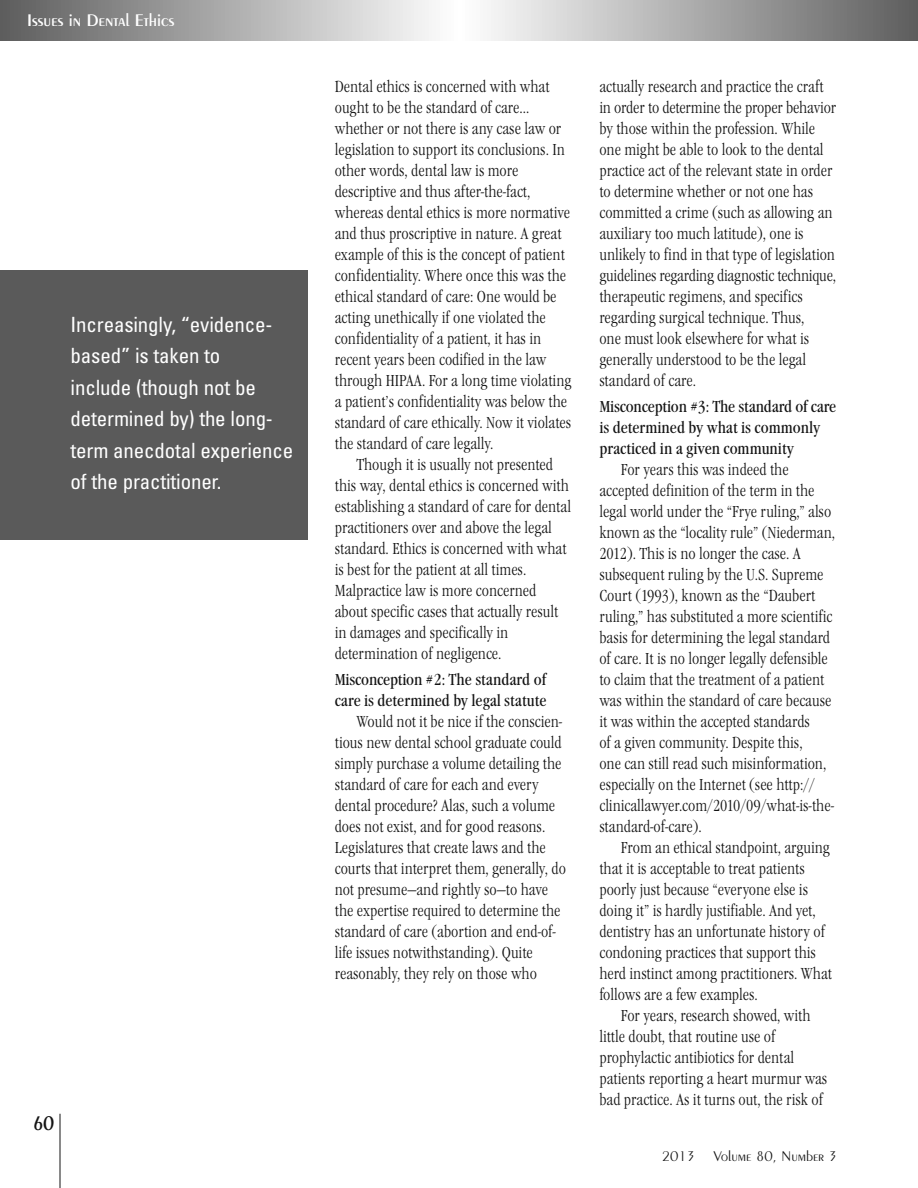
<style>
.page{position:relative;width:918px;height:1188px;background:#fff}
.page>*{position:absolute;margin:0;border:0;box-sizing:border-box;transform-origin:0 0}
.t1{font:condensed 21px/31.5px "Univers";letter-spacing:-.01em;color:#fff}
.t2{font:600 21px "Peignot";color:#141414;scale:.9 1}
.t3{font:600 18px "Peignot";color:#fff}
.t4{font:300 condensed 16.5px/21px "Garamond Itc T";color:#141414}
.t5{font:condensed 16.5px/21px "Garamond Itc T";color:#141414}
.t6{font:300 15px "Peignot";color:#141414}
</style>
<div class="page">
<hr style="left:60px;top:1114px;width:1px;height:74px;background:#141414">
<svg style="left:0;top:0;width:918px;height:40px;background:#adadad"></svg>
<div style="left:0;top:270px;width:308px;height:270px;background:#5a5a5a"></div>
<p class="t3" style="left:27px;top:13px;width:149px">Issues in Dental Ethics</p>
<p class="t1" style="left:71px;top:310px;width:224px">Increasingly, “evidence&shy;based” is taken to<br>include (though not be determined by) the long&shy;term anecdotal experience of the practitioner.</p>
<p class="t2" style="left:33px;top:1115px;width:24px">60</p>
<p class="t4" style="left:335px;top:76px;width:238px">Dental ethics is concerned with what ought to be the standard of care… whether or not there is any case law or legislation to support its conclusions. In other words, dental law is more descriptive and thus after-the-fact, whereas dental ethics is more normative and thus proscriptive in nature. A great example of this is the concept of patient confidentiality. Where once this was the ethical standard of care: One would be acting unethically if one violated the confidentiality of a patient, it has in recent years been codified in the law through HIPAA. For a long time violating a patient’s confidentiality was below the standard of care ethically. Now it violates the standard of care legally.</p>
<p class="t4" style="left:335px;top:454px;width:238px;text-indent:22px">Though it is usually not presented this way, dental ethics is concerned with establishing a standard of care for dental practitioners over and above the legal standard. Ethics is concerned with what is best for the patient at all times.<br>Malpractice law is more concerned about specific cases that actually result in damages and specifically in determination of negligence.</p>
<p class="t5" style="left:335px;top:668px;width:213px">Misconception #2: The standard of care is determined by legal statute</p>
<p class="t4" style="left:335px;top:711px;width:233px;text-indent:22px">Would not it be nice if the conscien&shy;tious new dental school graduate could simply purchase a volume detailing the standard of care for each and every dental procedure? Alas, such a volume does not exist, and for good reasons.<br>Legislatures that create laws and the courts that interpret them, generally, do not presume—and rightly so—to have the expertise required to determine the standard of care (abortion and end-of&shy;life issues notwithstanding). Quite reasonably, they rely on those who</p>
<p class="t4" style="left:599px;top:76px;width:238px">actually research and practice the craft in order to determine the proper behavior by those within the profession. While one might be able to look to the dental practice act of the relevant state in order to determine whether or not one has committed a crime (such as allowing an auxiliary too much latitude), one is unlikely to find in that type of legislation guidelines regarding diagnostic technique, therapeutic regimens, and specifics regarding surgical technique. Thus,<br>one must look elsewhere for what is generally understood to be the legal standard of care.</p>
<p class="t5" style="left:599px;top:396px;width:238px">Misconception #3: The standard of care is determined by what is commonly practiced in a given community</p>
<p class="t4" style="left:599px;top:459px;width:237px;text-indent:22px">For years this was indeed the accepted definition of the term in the legal world under the “Frye ruling,” also known as the “locality rule” (Niederman, 2012). This is no longer the case. A subsequent ruling by the U.S. Supreme Court (1993), known as the “Daubert ruling,” has substituted a more scientific basis for determining the legal standard of care. It is no longer legally defensible to claim that the treatment of a patient was within the standard of care because it was within the accepted standards<br>of a given community. Despite this,<br>one can still read such misinformation, especially on the Internet (see http:// clinicallawyer.com/2010/09/what-is-the&shy;standard-of-care).</p>
<p class="t4" style="left:599px;top:837px;width:234px;text-indent:22px">From an ethical standpoint, arguing that it is acceptable to treat patients poorly just because “everyone else is doing it” is hardly justifiable. And yet, dentistry has an unfortunate history of condoning practices that support this herd instinct among practitioners. What follows are a few examples.</p>
<p class="t4" style="left:599px;top:1005px;width:229px;text-indent:22px">For years, research showed, with little doubt, that routine use of prophylactic antibiotics for dental patients reporting a heart murmur was bad practice. As it turns out, the risk of</p>
<p class="t6" style="left:662px;top:1150px;width:177px">2013 Volume 80, Number 3</p>
</div>
